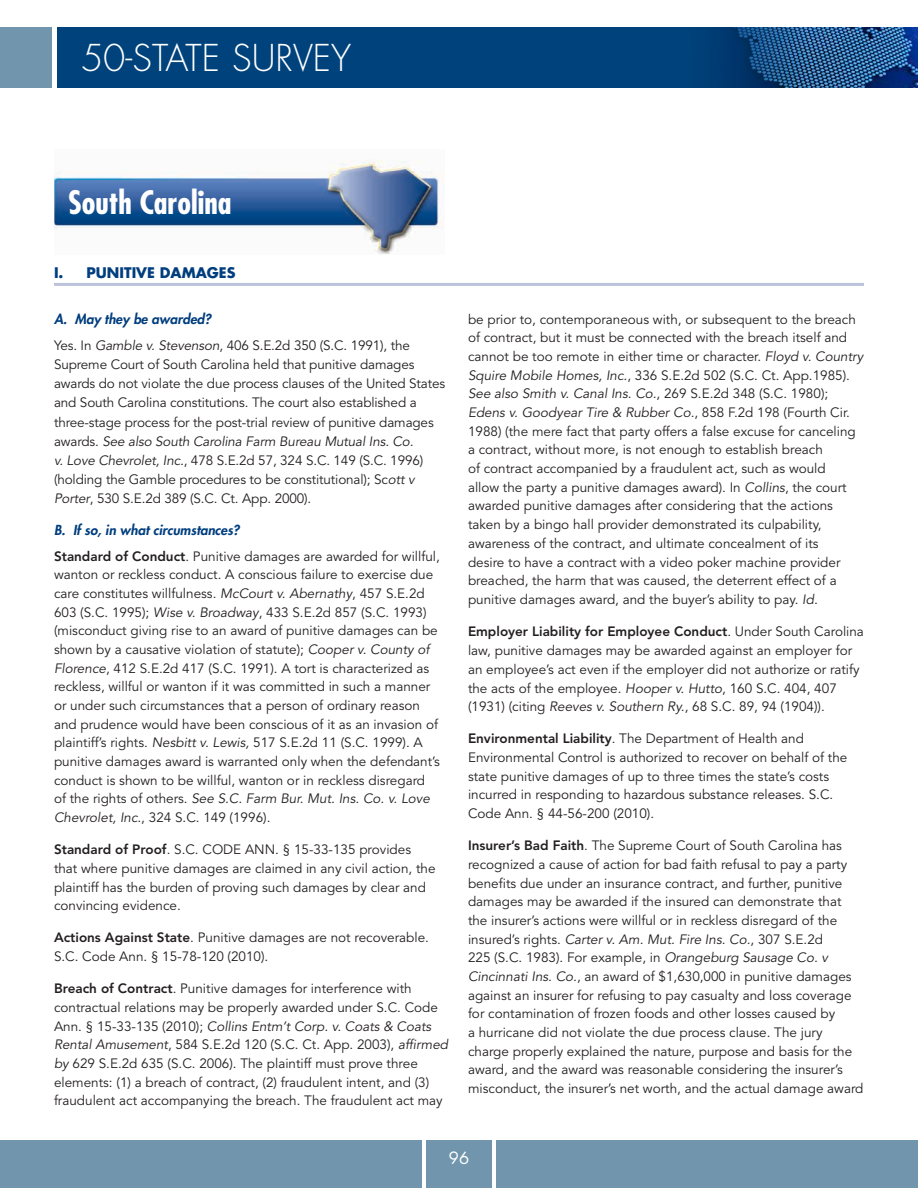
<style>
.page{position:relative;width:918px;height:1188px;background:#fff}
.page>*{position:absolute;margin:0;border:0;box-sizing:border-box;transform-origin:0 0}
.t1{font:300 36px "Futura Std";color:#fff}
.State_Heading{font:700 condensed 31.5px "Futura Std";color:#fff}
.t2{font:16.5px "Futura Std";color:#fff}
.t3{font:700 14.25px "Futura Std";color:#003e7e}
.Body_Base{font:13.5px/18.8px "Avenir LT Std";color:#231f20}
.t4{font:italic 800 13.5px "Futura Std";color:#003e7e}
.s1{font-style:italic}
.s2{font-weight:800}
</style>
<div class="page">
<div style="left:497px;top:1141px;width:421px;height:47px;background:#7095ac"></div>
<div style="left:426px;top:1141px;width:66px;height:47px;background:#7095ac"></div>
<div style="left:0;top:1141px;width:421px;height:47px;background:#7095ac"></div>
<div style="left:0;top:27px;width:52px;height:61px;background:#7095ac"></div>
<div style="left:57px;top:27px;width:861px;height:61px;background:#00437c"></div>
<img style="left:716px;top:27px;width:202px;height:61px">
<hr style="left:54px;top:283px;width:810px;height:3px;background:#bbc3dc">
<img style="left:54px;top:159px;width:390px;height:95px">
<h1 class="t1" style="left:81px;top:36px;width:272px">50-STATE SURVEY</h1>
<p class="State_Heading" style="left:68px;top:183px;width:165px">South Carolina</p>
<p class="t3" style="left:54px;top:263px;width:183px">I. PUNITIVE DAMAGES</p>
<p class="t4" style="left:54px;top:311px;width:159px">A. May they be awarded?</p>
<p class="Body_Base" style="left:54px;top:336px;width:393px">Yes. In <span class="s1">Gamble v. Stevenson</span>, 406 S.E.2d 350 (S.C. 1991), the Supreme Court of South Carolina held that punitive damages awards do not violate the due process clauses of the United States and South Carolina constitutions. The court also established a three-stage process for the post-trial review of punitive damages awards. <span class="s1">See also South Carolina Farm Bureau Mutual Ins. Co.<br>v. Love Chevrolet, Inc.</span>, 478 S.E.2d 57, 324 S.C. 149 (S.C. 1996) (holding the Gamble procedures to be constitutional); Sc<span class="s1">ott v Porter</span>, 530 S.E.2d 389 (S.C. Ct. App. 2000).</p>
<p class="t4" style="left:54px;top:522px;width:187px">B. If so, in what circumstances?</p>
<p class="Body_Base" style="left:54px;top:547px;width:388px"><span class="s2">Standard of Conduct</span>. Punitive damages are awarded for willful, wanton or reckless conduct. A conscious failure to exercise due care constitutes willfulness. <span class="s1">McCourt v. Abernathy</span>, 457 S.E.2d 603 (S.C. 1995); <span class="s1">Wise v. Broadway</span>, 433 S.E.2d 857 (S.C. 1993) (misconduct giving rise to an award of punitive damages can be shown by a causative violation of statute); <span class="s1">Cooper v. County of Florence</span>, 412 S.E.2d 417 (S.C. 1991). A tort is characterized as reckless, willful or wanton if it was committed in such a manner or under such circumstances that a person of ordinary reason and prudence would have been conscious of it as an invasion of plaintiff’s rights. <span class="s1">Nesbitt v. Lewis,</span> 517 S.E.2d 11 (S.C. 1999). A punitive damages award is warranted only when the defendant’s conduct is shown to be willful, wanton or in reckless disregard of the rights of others. <span class="s1">See S.C. Farm Bur. Mut. Ins. Co. v. Love Chevrolet, Inc.</span>, 324 S.C. 149 (1996).</p>
<p class="Body_Base" style="left:54px;top:841px;width:383px"><span class="s2">Standard of Proof</span>. S.C. CODE ANN. § 15-33-135 provides that where punitive damages are claimed in any civil action, the plaintiff has the burden of proving such damages by clear and convincing evidence.</p>
<p class="Body_Base" style="left:54px;top:929px;width:377px"><span class="s2">Actions Against State</span>. Punitive damages are not recoverable.<br>S.C. Code Ann. § 15-78-120 (2010).</p>
<p class="Body_Base" style="left:54px;top:980px;width:396px"><span class="s2">Breach of Contract</span>. Punitive damages for interference with contractual relations may be properly awarded under S.C. Code Ann. § 15-33-135 (2010); <span class="s1">Collins Entm’t Corp. v. Coats &amp; Coats Rental Amusement</span>, 584 S.E.2d 120 (S.C. Ct. App. 2003), <span class="s1">affirmed by</span> 629 S.E.2d 635 (S.C. 2006). The plaintiff must prove three elements: (1) a breach of contract, (2) fraudulent intent, and (3) fraudulent act accompanying the breach. The fraudulent act may</p>
<p class="Body_Base" style="left:468px;top:310px;width:397px">be prior to, contemporaneous with, or subsequent to the breach of contract, but it must be connected with the breach itself and cannot be too remote in either time or character. <span class="s1">Floyd v. Country Squire Mobile Homes, Inc.</span>, 336 S.E.2d 502 (S.C. Ct. App.1985).<br><span class="s1">See also Smith v. Canal Ins. Co.</span>, 269 S.E.2d 348 (S.C. 1980); <span class="s1">Edens v. Goodyear Tire &amp; Rubber Co.</span>, 858 F.2d 198 (Fourth Cir.<br>1988) (the mere fact that party offers a false excuse for canceling a contract, without more, is not enough to establish breach<br>of contract accompanied by a fraudulent act, such as would<br>allow the party a punitive damages award). In <span class="s1">Collins</span>, the court awarded punitive damages after considering that the actions taken by a bingo hall provider demonstrated its culpability, awareness of the contract, and ultimate concealment of its<br>desire to have a contract with a video poker machine provider breached, the harm that was caused, the deterrent effect of a punitive damages award, and the buyer’s ability to pay. <span class="s1">Id.</span></p>
<p class="Body_Base" style="left:468px;top:623px;width:397px"><span class="s2">Employer Liability for Employee Conduct</span>. Under South Carolina law, punitive damages may be awarded against an employer for an employee’s act even if the employer did not authorize or ratify the acts of the employee. <span class="s1">Hooper v. Hutto</span>, 160 S.C. 404, 407 (1931) (citing <span class="s1">Reeves v. Southern Ry.</span>, 68 S.C. 89, 94 (1904)).</p>
<p class="Body_Base" style="left:468px;top:730px;width:381px"><span class="s2">Environmental Liability</span>. The Department of Health and Environmental Control is authorized to recover on behalf of the state punitive damages of up to three times the state’s costs incurred in responding to hazardous substance releases. S.C.<br>Code Ann. § 44-56-200 (2010).</p>
<p class="Body_Base" style="left:468px;top:837px;width:397px"><span class="s2">Insurer’s Bad Faith</span>. The Supreme Court of South Carolina has recognized a cause of action for bad faith refusal to pay a party benefits due under an insurance contract, and further, punitive damages may be awarded if the insured can demonstrate that the insurer’s actions were willful or in reckless disregard of the insured’s rights. <span class="s1">Carter v. Am. Mut. Fire Ins. Co.</span>, 307 S.E.2d<br>225 (S.C. 1983). For example, in <span class="s1">Orangeburg Sausage Co. v Cincinnati Ins. Co.</span>, an award of $1,630,000 in punitive damages against an insurer for refusing to pay casualty and loss coverage for contamination of frozen foods and other losses caused by<br>a hurricane did not violate the due process clause. The jury charge properly explained the nature, purpose and basis for the award, and the award was reasonable considering the insurer’s misconduct, the insurer’s net worth, and the actual damage award</p>
<p class="t2" style="left:449px;top:1147px;width:22px">96</p>
</div>
